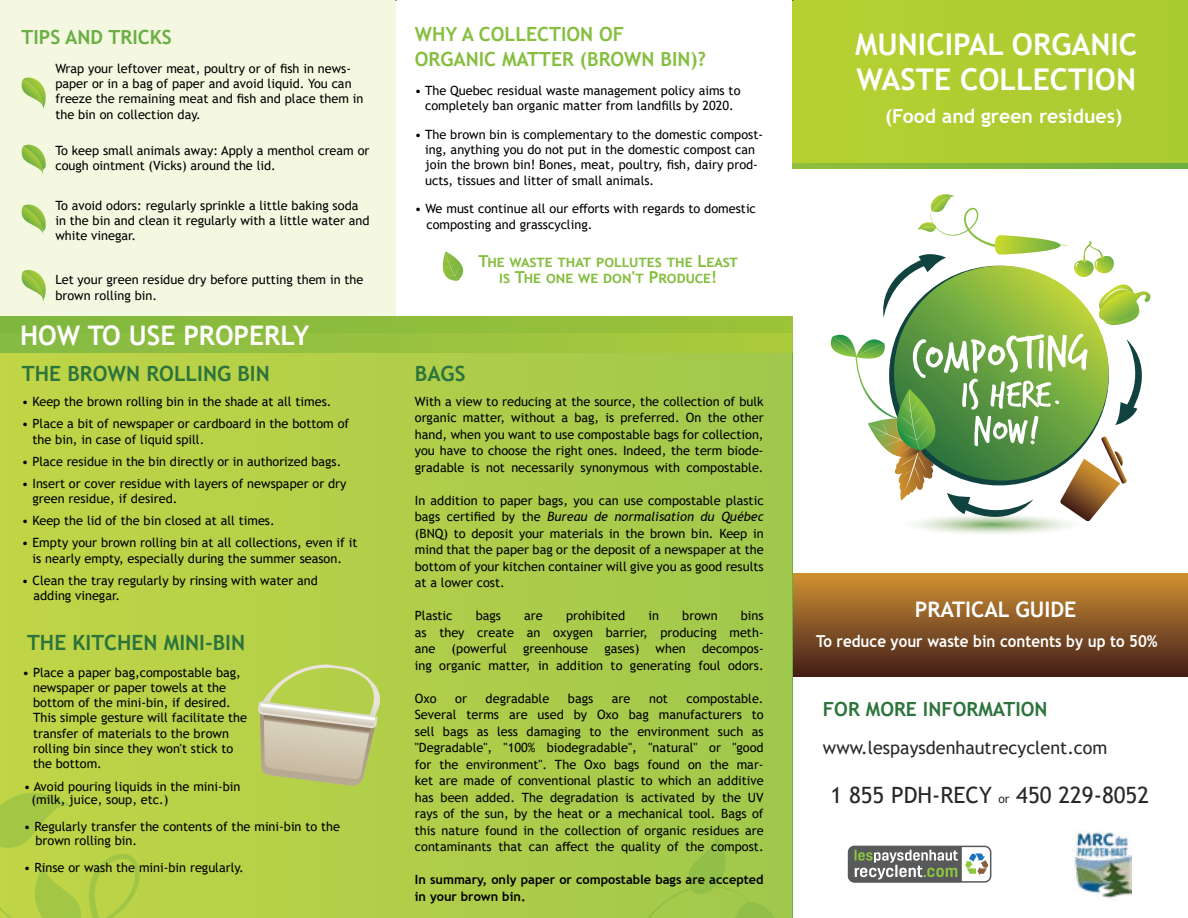
<style>
.page{position:relative;width:1188px;height:918px;background:#fff}
.page>*{position:absolute;margin:0;border:0;box-sizing:border-box;transform-origin:0 0}
.t1{font:700 30px/34.5px "Trebuchet MS";color:#fff}
.t2{font:700 27px "Trebuchet MS";color:#fff}
.t3{font:22.5px "Trebuchet MS";color:#292829}
.t4{font:700 21.45px "Trebuchet MS";color:#fff}
.t5{font:700 21px "Trebuchet MS";color:#2c743c}
.t6{font:700 19.5px/25.2px "Trebuchet MS";color:#86be40}
.t7{font:700 19.5px "Trebuchet MS";color:#fff}
.t8{font:700 19.5px "Trebuchet MS";color:#2c743c}
.t9{font:700 19.5px "Trebuchet MS";color:#69af43}
.t10{font:18px "Trebuchet MS";color:#292829}
.t11{font:700 16.5px/16.5px "Trebuchet MS";color:#86be40;text-align:center}
.t12{font:700 16.5px "Trebuchet MS";color:#fff;scale:.92 1}
.t13{font:12.75px/15.3px "Trebuchet MS";color:#000}
.t14{font:700 12.75px/16.5px "Trebuchet MS";color:#000}
.s1{font-style:italic}
.s2{font-size:12px}
</style>
<div class="page">
<svg style="left:792px;top:573px;width:396px;height:104px;background:#885725"></svg>
<div style="left:792px;top:0;width:396px;height:168px;background:linear-gradient(to right,#91be3d,#6cb043)"></div>
<div style="left:792px;top:0;width:396px;height:163px;background:#b0ce31"></div>
<div style="left:0;top:0;width:396px;height:564px;background:#f5f8e0"></div>
<div style="left:0;top:333px;width:792px;height:585px;background:linear-gradient(to right,#c1d546,#a1c84c)"></div>
<div style="left:0;top:317px;width:792px;height:35px;background:linear-gradient(to right,#82b842,#a5c73a)"></div>
<svg style="left:258px;top:659px;width:138px;height:127px;background:#c0c97b"></svg>
<svg style="left:0;top:770px;width:242px;height:148px;background:#b8d147"></svg>
<svg style="left:514px;top:833px;width:279px;height:85px;background:#a4c94a"></svg>
<svg style="left:21px;top:77px;width:25px;height:32px"></svg>
<svg style="left:21px;top:145px;width:25px;height:30px"></svg>
<svg style="left:21px;top:205px;width:25px;height:29px"></svg>
<svg style="left:21px;top:270px;width:25px;height:31px"></svg>
<svg style="left:442px;top:251px;width:22px;height:30px"></svg>
<img style="left:1074px;top:832px;width:57px;height:69px">
<div style="left:848px;top:846px;width:143px;height:37px;border:2px solid #58595b;border-radius:6px"></div>
<svg style="left:848px;top:846px;width:143px;height:36px"></svg>
<svg style="left:894px;top:266px;width:215px;height:215px;background:#8ab63f"></svg>
<svg style="left:1097px;top:284px;width:54px;height:42px"></svg>
<svg style="left:1074px;top:241px;width:40px;height:36px"></svg>
<svg style="left:883px;top:194px;width:185px;height:124px"></svg>
<svg style="left:830px;top:334px;width:312px;height:200px"></svg>
<h3 class="t9" style="left:22px;top:25px;width:152px">TIPS AND TRICKS</h3>
<p class="t13" style="left:55px;top:61px;width:310px">Wrap your leftover meat, poultry or of fish in news&shy;paper or in a bag of paper and avoid liquid. You can freeze the remaining meat and fish and place them in the bin on collection day.</p>
<p class="t13" style="left:55px;top:143px;width:316px">To keep small animals away: Apply a menthol cream or cough ointment (Vicks) around the lid.</p>
<p class="t13" style="left:55px;top:197px;width:316px">To avoid odors: regularly sprinkle a little baking soda in the bin and clean it regularly with a little water and white vinegar.</p>
<p class="t13" style="left:55px;top:272px;width:310px">Let your green residue dry before putting them in the brown rolling bin.</p>
<h2 class="t2" style="left:20px;top:319px;width:291px">HOW TO USE PROPERLY</h2>
<h3 class="t5" style="left:22px;top:360px;width:249px">THE BROWN ROLLING BIN</h3>
<p class="t13" style="left:22px;top:394px;width:311px">• Keep the brown rolling bin in the shade at all times.</p>
<p class="t13" style="left:32px;top:416px;width:318px;text-indent:-11px">• Place a bit of newspaper or cardboard in the bottom of the bin, in case of liquid spill.</p>
<p class="t13" style="left:22px;top:454px;width:321px">• Place residue in the bin directly or in authorized bags.</p>
<p class="t13" style="left:32px;top:476px;width:316px;text-indent:-11px">• Insert or cover residue with layers of newspaper or dry green residue, if desired.</p>
<p class="t13" style="left:22px;top:513px;width:254px">• Keep the lid of the bin closed at all times.</p>
<p class="t13" style="left:22px;top:535px;width:337px;text-align:center">• Empty your brown rolling bin at all collections, even if it is nearly empty, especially during the summer season.</p>
<p class="t13" style="left:33px;top:572px;width:286px;text-indent:-12px">• Clean the tray regularly by rinsing with water and adding vinegar.</p>
<h3 class="t5" style="left:27px;top:629px;width:220px">THE KITCHEN MINI-BIN</h3>
<p class="t13" style="left:33px;top:664px;width:216px;text-indent:-11px">• Place a paper bag,compostable bag, newspaper or paper towels at the bottom of the mini-bin, if desired.<br>This simple gesture will facilitate the transfer of materials to the brown rolling bin since they won't stick to the bottom.</p>
<p class="t13" style="left:32px;top:780px;width:210px;line-height:13.5px;text-indent:-8px">• Avoid pouring liquids in the mini-bin (milk, juice, soup, etc.)</p>
<p class="t13" style="left:35px;top:820px;width:306px;line-height:13.5px;text-indent:-12px">• Regularly transfer the contents of the mini-bin to the brown rolling bin.</p>
<p class="t13" style="left:24px;top:860px;width:222px">• Rinse or wash the mini-bin regularly.</p>
<h3 class="t6" style="left:415px;top:21px;width:293px">WHY A COLLECTION OF<br>ORGANIC MATTER (BROWN BIN)?</h3>
<p class="t13" style="left:415px;top:82px;width:327px;text-align:center">• The Quebec residual waste management policy aims to completely ban organic matter from landfills by 2020.</p>
<p class="t13" style="left:425px;top:127px;width:340px;text-indent:-10px">• The brown bin is complementary to the domestic compost&shy;ing, anything you do not put in the domestic compost can join the brown bin! Bones, meat, poultry, fish, dairy prod&shy;ucts, tissues and litter of small animals.</p>
<p class="t13" style="left:426px;top:201px;width:331px;text-indent:-12px">• We must continue all our efforts with regards to domestic composting and grasscycling.</p>
<p class="t11" style="left:478px;top:253px;width:261px">The waste that pollutes the Least is The one we don't Produce!</p>
<h3 class="t5" style="left:415px;top:360px;width:52px">BAGS</h3>
<p class="t13" style="left:415px;top:393px;width:350px;line-height:16.5px;text-align:justify">With a view to reducing at the source, the collection of bulk organic matter, without a bag, is preferred. On the other hand, when you want to use compostable bags for collection, you have to choose the right ones. Indeed, the term biode&shy;gradable is not necessarily synonymous with compostable.</p>
<p class="t13" style="left:415px;top:492px;width:350px;line-height:16.5px;text-align:justify">In addition to paper bags, you can use compostable plastic bags certified by the <span class="s1">Bureau de normalisation du Québec </span>(BNQ) to deposit your materials in the brown bin. Keep in mind that the paper bag or the deposit of a newspaper at the bottom of your kitchen container will give you as good results at a lower cost.</p>
<p class="t13" style="left:415px;top:608px;width:39px">Plastic</p>
<p class="t13" style="left:476px;top:608px;width:27px">bags</p>
<p class="t13" style="left:524px;top:608px;width:20px">are</p>
<p class="t13" style="left:566px;top:608px;width:61px">prohibited</p>
<p class="t13" style="left:649px;top:608px;width:12px">in</p>
<p class="t13" style="left:682px;top:608px;width:37px">brown</p>
<p class="t13" style="left:415px;top:607px;width:350px;line-height:16.5px;text-align:justify;text-indent:326px">bins as they create an oxygen barrier, producing meth&shy;ane</p>
<p class="t13" style="left:415px;top:640px;width:350px;line-height:16.5px;text-align:right">decompos-<br>ing organic matter, in addition to generating foul odors.</p>
<p class="t13" style="left:415px;top:690px;width:23px">Oxo</p>
<p class="t13" style="left:455px;top:690px;width:13px">or</p>
<p class="t13" style="left:486px;top:690px;width:65px">degradable</p>
<p class="t13" style="left:568px;top:690px;width:27px">bags</p>
<p class="t13" style="left:612px;top:690px;width:20px">are</p>
<p class="t13" style="left:649px;top:690px;width:20px">not</p>
<p class="t13" style="left:452px;top:641px;width:57px">(powerful</p>
<p class="t13" style="left:523px;top:641px;width:67px">greenhouse</p>
<p class="t13" style="left:604px;top:641px;width:37px">gases)</p>
<p class="t13" style="left:656px;top:641px;width:32px">when</p>
<p class="t13" style="left:415px;top:690px;width:350px;line-height:16.5px;text-align:justify;text-indent:272px">compostable.<br>Several terms are used by Oxo bag manufacturers to sell bags as less damaging to the environment such as "Degradable", "100% biodegradable", "natural" or "good for the environment". The Oxo bags found on the mar&shy;ket are made of conventional plastic to which an additive has been added. The degradation is activated by the UV rays of the sun, by the heat or a mechanical tool. Bags of this nature found in the collection of organic residues are contaminants that can affect the quality of the compost.</p>
<p class="t14" style="left:415px;top:871px;width:350px">In summary, only paper or compostable bags are accepted in your brown bin.</p>
<h1 class="t1" style="left:855px;top:27px;width:283px">MUNICIPAL ORGANIC<br>WASTE COLLECTION</h1>
<h3 class="t7" style="left:885px;top:104px;width:239px">(Food and green residues)</h3>
<h3 class="t4" style="left:915px;top:596px;width:163px">PRATICAL GUIDE</h3>
<p class="t12" style="left:816px;top:630px;width:373px">To reduce your waste bin contents by up to 50%</p>
<h3 class="t8" style="left:823px;top:697px;width:226px">FOR MORE INFORMATION</h3>
<h3 class="t10" style="left:823px;top:736px;width:286px">www.lespaysdenhautrecyclent.com</h3>
<h3 class="t3" style="left:830px;top:781px;width:320px">1 855 PDH-RECY <span class="s2">or</span> 450 229-8052</h3>
</div>
